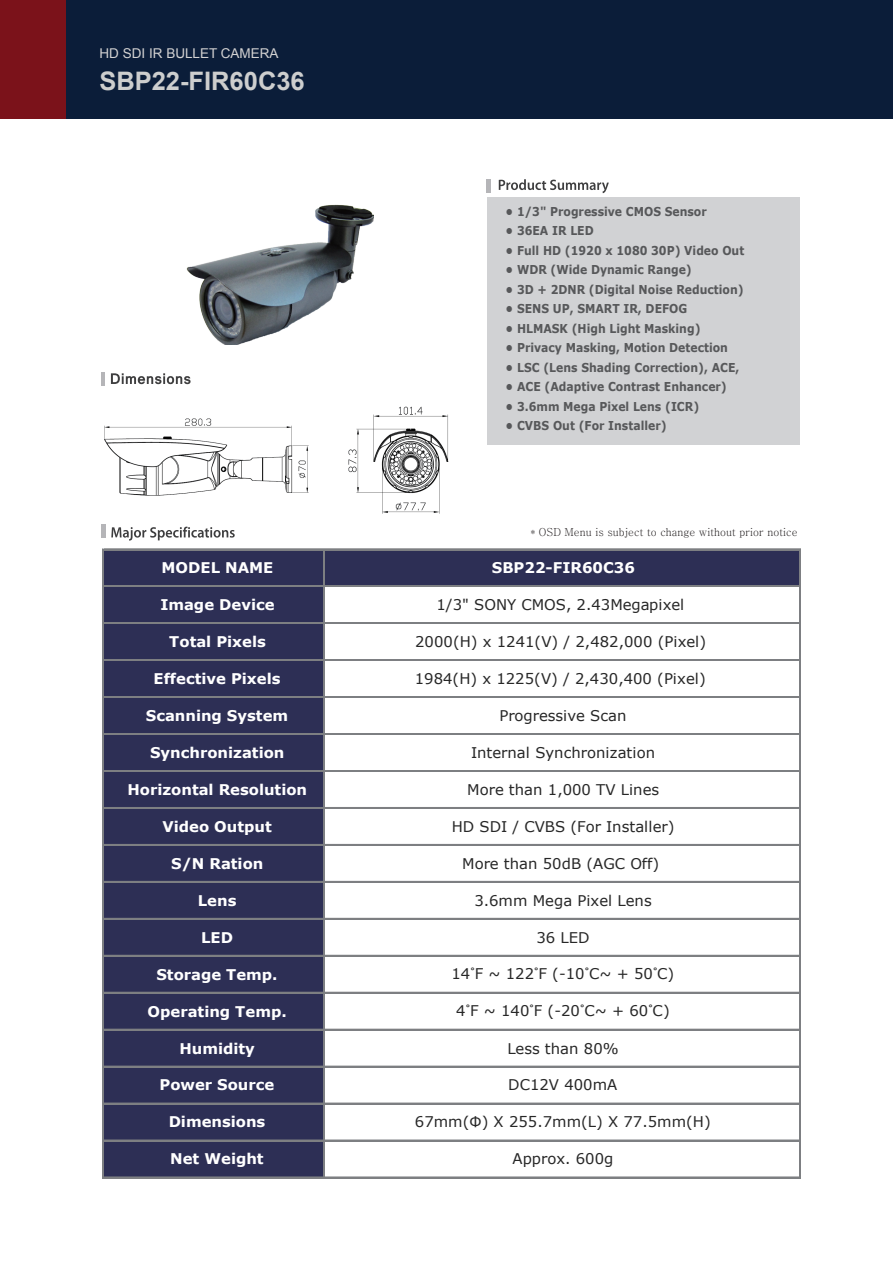
<style>
.page{position:relative;width:893px;height:1263px;background:#fff}
.page>*{position:absolute;margin:0;border:0;box-sizing:border-box;transform-origin:0 0}
.t1{font:700 25.5px "Arial";color:#cdcece}
.t2{font:14.7px "Verdana";color:#272727}
.t3{font:700 14.7px "Verdana";color:#fff}
.t4{font:13.5px "Arial";color:#d3d2d2}
.t5{font:700 12.3px "Verdana";color:#57585a;scale:.89 1}
.t6{font:500 11.1px "Adobe Myungjo Std";color:#231f20;scale:.93 1}
.s1{font-family:"Malgun Gothic"}
</style>
<div class="page">
<div style="left:487px;top:197px;width:313px;height:247px;background:#d1d2d4"></div>
<hr style="left:487px;top:179px;width:4px;height:14px;background:#b5b5b8">
<hr style="left:102px;top:524px;width:4px;height:13px;background:#b5b5b8">
<svg style="left:499px;top:179px;width:110px;height:14px"></svg>
<svg style="left:111px;top:527px;width:124px;height:14px"></svg>
<div style="left:0;top:0;width:893px;height:119px;background:#0b1d39"></div>
<div style="left:0;top:0;width:66px;height:119px;background:#7b121a"></div>
<svg style="left:101px;top:372px;width:3px;height:13px"></svg>
<svg style="left:111px;top:373px;width:80px;height:11px"></svg>
<img style="left:186px;top:204px;width:187px;height:140px">
<img style="left:104px;top:418px;width:205px;height:78px">
<img style="left:348px;top:406px;width:101px;height:108px">
<div style="left:104px;top:550px;width:696px;height:37px;background:#2d2f55"></div>
<div style="left:104px;top:586px;width:220px;height:592px;background:#2d2f55"></div>
<hr style="left:103px;top:549px;width:1px;height:629px;background:#7d7f82">
<hr style="left:323px;top:550px;width:1px;height:628px;background:#7d7f82">
<hr style="left:324px;top:550px;width:1px;height:628px;background:#7d7f82">
<hr style="left:799px;top:550px;width:2px;height:628px;background:#7d7f82">
<hr style="left:104px;top:549px;width:697px;height:1px;background:#7d7f82">
<hr style="left:104px;top:585px;width:697px;height:1px;background:#7d7f82">
<hr style="left:104px;top:586px;width:697px;height:1px;background:#7d7f82">
<hr style="left:104px;top:622px;width:697px;height:1px;background:#7d7f82">
<hr style="left:104px;top:623px;width:697px;height:1px;background:#7d7f82">
<hr style="left:104px;top:659px;width:697px;height:1px;background:#7d7f82">
<hr style="left:104px;top:660px;width:697px;height:1px;background:#7d7f82">
<hr style="left:104px;top:696px;width:697px;height:1px;background:#7d7f82">
<hr style="left:104px;top:697px;width:697px;height:1px;background:#7d7f82">
<hr style="left:104px;top:733px;width:697px;height:2px;background:#7d7f82">
<hr style="left:104px;top:770px;width:697px;height:2px;background:#7d7f82">
<hr style="left:104px;top:807px;width:697px;height:2px;background:#7d7f82">
<hr style="left:104px;top:844px;width:697px;height:2px;background:#7d7f82">
<hr style="left:104px;top:881px;width:697px;height:2px;background:#7d7f82">
<hr style="left:104px;top:918px;width:697px;height:2px;background:#7d7f82">
<hr style="left:104px;top:955px;width:697px;height:2px;background:#7d7f82">
<hr style="left:104px;top:992px;width:697px;height:2px;background:#7d7f82">
<hr style="left:104px;top:1029px;width:697px;height:1px;background:#7d7f82">
<hr style="left:104px;top:1066px;width:697px;height:1px;background:#7d7f82">
<hr style="left:104px;top:1103px;width:697px;height:1px;background:#7d7f82">
<hr style="left:104px;top:1140px;width:697px;height:1px;background:#7d7f82">
<hr style="left:104px;top:1177px;width:697px;height:1px;background:#7d7f82">
<p class="t4" style="left:100px;top:44px;width:181px">HD SDI IR BULLET CAMERA</p>
<h1 class="t1" style="left:99px;top:64px;width:207px">SBP22-FIR60C36</h1>
<p class="t3" style="left:161px;top:557px;width:113px">MODEL NAME</p>
<p class="t3" style="left:160px;top:594px;width:116px">Image Device</p>
<p class="t3" style="left:169px;top:631px;width:98px">Total Pixels</p>
<p class="t5" style="left:506px;top:203px;width:228px">• 1/3" Progressive CMOS Sensor</p>
<p class="t5" style="left:506px;top:222px;width:101px">• 36EA IR LED</p>
<p class="t5" style="left:506px;top:242px;width:270px">• Full HD (1920 x 1080 30P) Video Out</p>
<p class="t5" style="left:506px;top:261px;width:211px">• WDR (Wide Dynamic Range)</p>
<p class="t5" style="left:506px;top:281px;width:269px">• 3D + 2DNR (Digital Noise Reduction)</p>
<p class="t5" style="left:506px;top:300px;width:206px">• SENS UP, SMART IR, DEFOG</p>
<p class="t5" style="left:506px;top:320px;width:221px">• HLMASK (High Light Masking)</p>
<p class="t5" style="left:506px;top:339px;width:251px">• Privacy Masking, Motion Detection</p>
<p class="t5" style="left:506px;top:359px;width:264px">• LSC (Lens Shading Correction), ACE,</p>
<p class="t5" style="left:506px;top:378px;width:250px">• ACE (Adaptive Contrast Enhancer)</p>
<p class="t5" style="left:506px;top:398px;width:219px">• 3.6mm Mega Pixel Lens (ICR)</p>
<p class="t5" style="left:506px;top:417px;width:182px">• CVBS Out (For Installer)</p>
<p class="t6" style="left:530px;top:526px;width:289px">* OSD Menu is subject to change without prior notice</p>
<p class="t3" style="left:492px;top:557px;width:145px">SBP22-FIR60C36</p>
<p class="t2" style="left:436px;top:595px;width:249px">1/3" SONY CMOS, 2.43Megapixel</p>
<p class="t2" style="left:415px;top:632px;width:293px">2000(H) x 1241(V) / 2,482,000 (Pixel)</p>
<p class="t3" style="left:154px;top:668px;width:129px">Effective Pixels</p>
<p class="t3" style="left:146px;top:705px;width:144px">Scanning System</p>
<p class="t2" style="left:499px;top:705px;width:128px">Progressive Scan</p>
<p class="t2" style="left:415px;top:668px;width:293px">1984(H) x 1225(V) / 2,430,400 (Pixel)</p>
<p class="t3" style="left:150px;top:742px;width:136px">Synchronization</p>
<p class="t3" style="left:127px;top:779px;width:181px">Horizontal Resolution</p>
<p class="t3" style="left:163px;top:816px;width:111px">Video Output</p>
<p class="t3" style="left:171px;top:853px;width:94px">S/N Ration</p>
<p class="t3" style="left:198px;top:890px;width:40px">Lens</p>
<p class="t3" style="left:201px;top:927px;width:33px">LED</p>
<p class="t3" style="left:156px;top:964px;width:123px">Storage Temp.</p>
<p class="t3" style="left:148px;top:1001px;width:141px">Operating Temp.</p>
<p class="t3" style="left:179px;top:1038px;width:77px">Humidity</p>
<p class="t3" style="left:160px;top:1075px;width:116px">Power Source</p>
<p class="t3" style="left:169px;top:1112px;width:98px">Dimensions</p>
<p class="t3" style="left:170px;top:1148px;width:95px">Net Weight</p>
<p class="t2" style="left:471px;top:742px;width:186px">Internal Synchronization</p>
<p class="t2" style="left:467px;top:779px;width:193px">More than 1,000 TV Lines</p>
<p class="t2" style="left:452px;top:816px;width:224px">HD SDI / CVBS (For Installer)</p>
<p class="t2" style="left:462px;top:853px;width:198px">More than 50dB (AGC Off)</p>
<p class="t2" style="left:474px;top:890px;width:179px">3.6mm Mega Pixel Lens</p>
<p class="t2" style="left:536px;top:927px;width:55px">36 LED</p>
<p class="t2" style="left:451px;top:964px;width:224px">14<span class="s1">˚</span>F ~ 122<span class="s1">˚</span>F (-10<span class="s1">˚</span>C~ + 50<span class="s1">˚</span>C)</p>
<p class="t2" style="left:456px;top:1001px;width:215px">4<span class="s1">˚</span>F ~ 140<span class="s1">˚</span>F (-20<span class="s1">˚</span>C~ + 60<span class="s1">˚</span>C)</p>
<p class="t2" style="left:507px;top:1038px;width:113px">Less than 80%</p>
<p class="t2" style="left:508px;top:1075px;width:111px">DC12V 400mA</p>
<p class="t2" style="left:415px;top:1112px;width:297px">67mm(Φ) X 255.7mm(L) X 77.5mm(H)</p>
<p class="t2" style="left:512px;top:1149px;width:102px">Approx. 600g</p>
</div>
